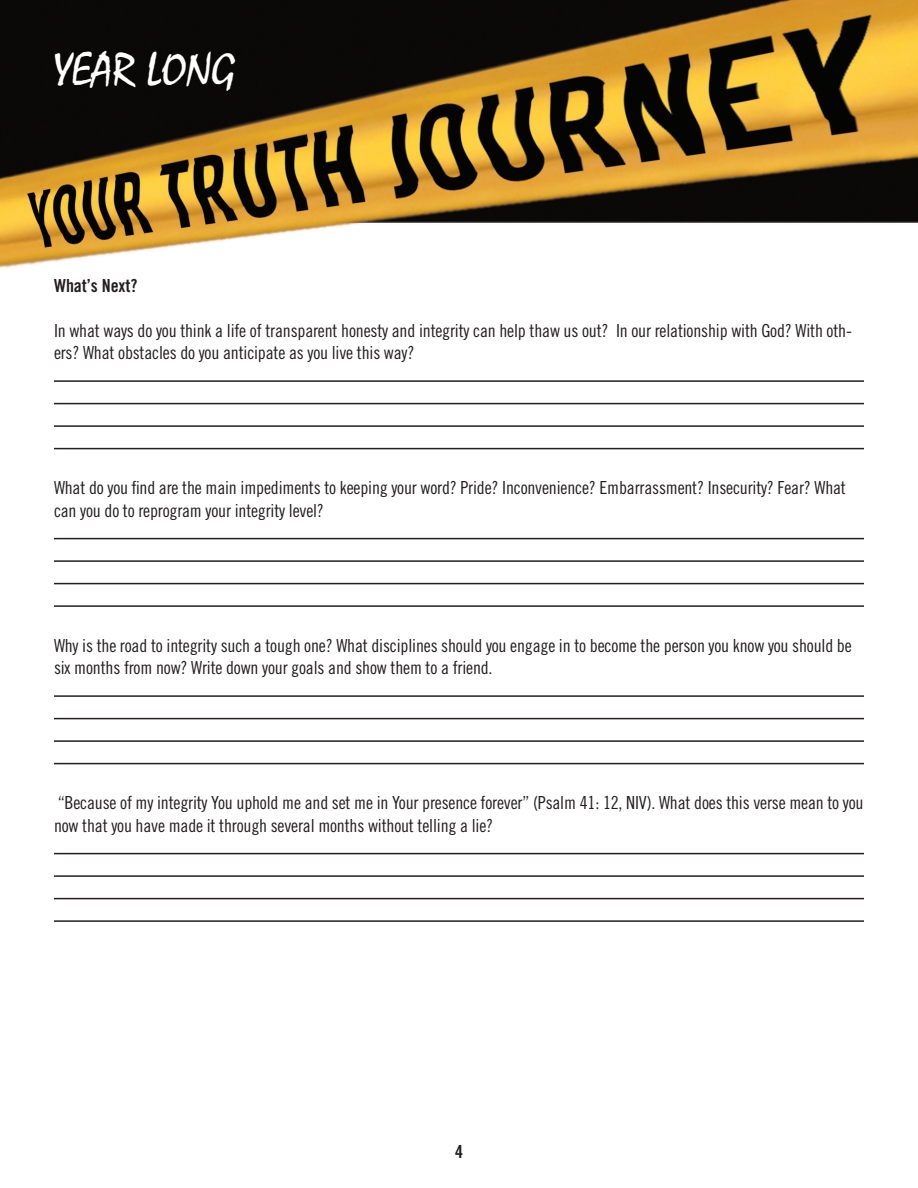
<style>
.page{position:relative;width:918px;height:1188px;background:#fff}
.page>*{position:absolute;margin:0;border:0;box-sizing:border-box;transform-origin:0 0}
.t1{font:47.55px "Mistral";color:#fff}
.t2{font:18px/22.5px "Trade Gothic Cond Eighteen";letter-spacing:-.01em;color:#231f20}
.t3{font:18px "Trade Gothic Bold Cond Twenty";color:#231f20}
</style>
<div class="page">
<img style="left:0;top:0;width:918px;height:900px">
<hr style="left:54px;top:380px;width:810px;height:2px;background:#231f20">
<hr style="left:54px;top:403px;width:810px;height:1px;background:#231f20">
<hr style="left:54px;top:425px;width:810px;height:2px;background:#231f20">
<hr style="left:54px;top:448px;width:810px;height:1px;background:#231f20">
<hr style="left:54px;top:538px;width:810px;height:1px;background:#231f20">
<hr style="left:54px;top:560px;width:810px;height:2px;background:#231f20">
<hr style="left:54px;top:583px;width:810px;height:1px;background:#231f20">
<hr style="left:54px;top:605px;width:810px;height:2px;background:#231f20">
<hr style="left:54px;top:695px;width:810px;height:2px;background:#231f20">
<hr style="left:54px;top:718px;width:810px;height:1px;background:#231f20">
<hr style="left:54px;top:740px;width:810px;height:2px;background:#231f20">
<hr style="left:54px;top:763px;width:810px;height:1px;background:#231f20">
<hr style="left:54px;top:853px;width:810px;height:1px;background:#231f20">
<hr style="left:54px;top:875px;width:810px;height:2px;background:#231f20">
<hr style="left:54px;top:898px;width:810px;height:1px;background:#231f20">
<hr style="left:54px;top:920px;width:810px;height:2px;background:#231f20">
<h1 class="t1" style="left:54px;top:49px;width:183px">YEAR LONG</h1>
<p class="t3" style="left:54px;top:279px;width:85px">What’s Next?</p>
<p class="t2" style="left:54px;top:321px;width:800px">In what ways do you think a life of transparent honesty and integrity can help thaw us out? In our relationship with God? With oth&shy;ers? What obstacles do you anticipate as you live this way?</p>
<p class="t2" style="left:54px;top:478px;width:793px">What do you find are the main impediments to keeping your word? Pride? Inconvenience? Embarrassment? Insecurity? Fear? What can you do to reprogram your integrity level?</p>
<p class="t2" style="left:54px;top:636px;width:799px">Why is the road to integrity such a tough one? What disciplines should you engage in to become the person you know you should be six months from now? Write down your goals and show them to a friend.</p>
<p class="t2" style="left:54px;top:793px;width:811px">“Because of my integrity You uphold me and set me in Your presence forever” (Psalm 41: 12, NIV). What does this verse mean to you now that you have made it through several months without telling a lie?</p>
<p class="t3" style="left:455px;top:1145px;width:9px">4</p>
</div>
